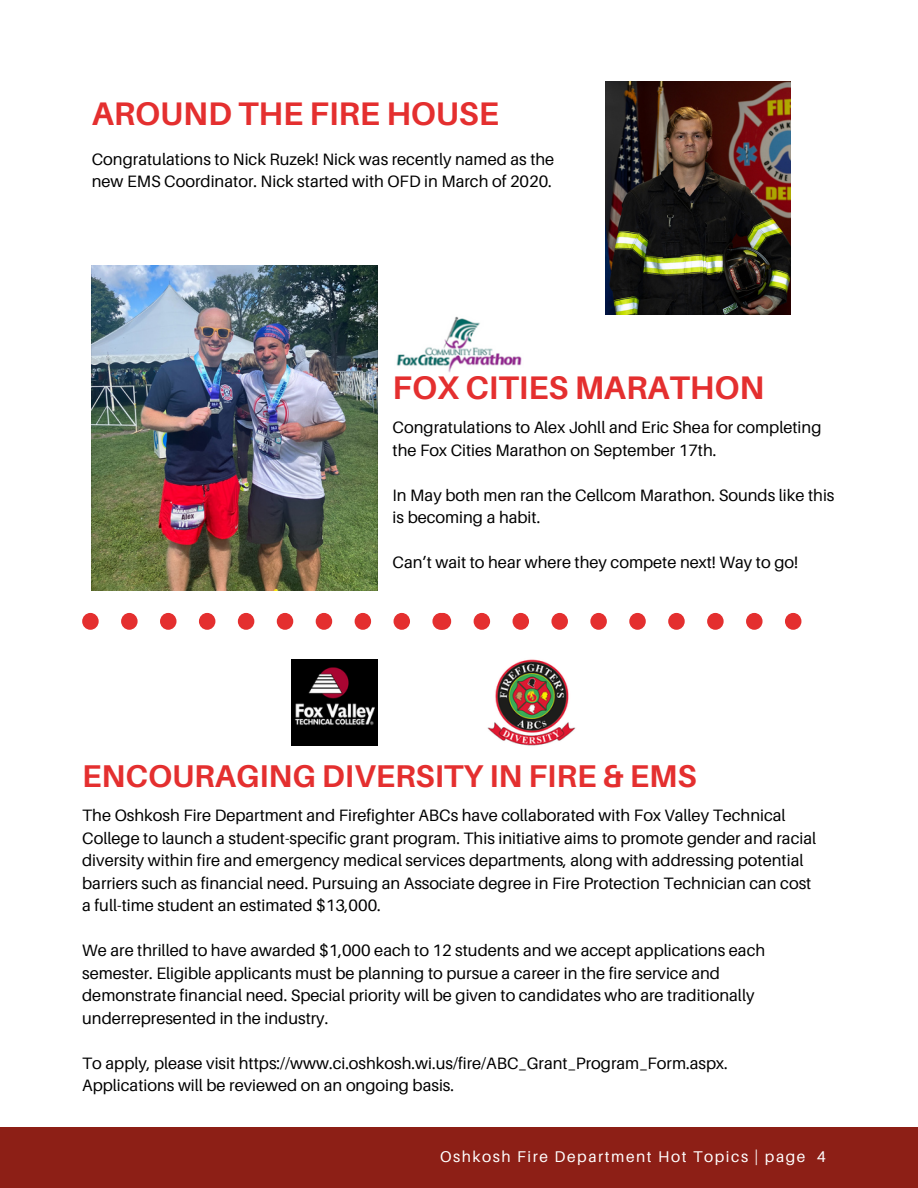
<style>
.page{position:relative;width:918px;height:1188px;background:#fff}
.page>*{position:absolute;margin:0;border:0;box-sizing:border-box;transform-origin:0 0}
.t1{font:700 32.7px "Aileron";color:#e42f2f}
.t2{font:700 31.5px "Aileron";color:#e42f2f}
.t3{font:16.5px/22.5px "Aileron";color:#000}
.t4{font:15.6px "Aileron";letter-spacing:.1em;color:#fff}
</style>
<div class="page">
<div style="left:0;top:1127px;width:918px;height:61px;background:#8d1f16"></div>
<img style="left:605px;top:82px;width:186px;height:232px">
<img style="left:291px;top:659px;width:87px;height:87px">
<img style="left:487px;top:659px;width:89px;height:87px">
<svg style="left:432px;top:613px;width:17px;height:17px"></svg>
<div style="left:394px;top:613px;width:16px;height:17px;background:#e42f2f;border-radius:50%"></div>
<div style="left:355px;top:613px;width:16px;height:17px;background:#e42f2f;border-radius:50%"></div>
<div style="left:316px;top:613px;width:16px;height:17px;background:#e42f2f;border-radius:50%"></div>
<div style="left:277px;top:613px;width:16px;height:17px;background:#e42f2f;border-radius:50%"></div>
<div style="left:238px;top:613px;width:16px;height:17px;background:#e42f2f;border-radius:50%"></div>
<div style="left:199px;top:613px;width:16px;height:17px;background:#e42f2f;border-radius:50%"></div>
<div style="left:160px;top:613px;width:17px;height:17px;background:#e42f2f;border-radius:50%"></div>
<div style="left:121px;top:613px;width:17px;height:17px;background:#e42f2f;border-radius:50%"></div>
<div style="left:82px;top:613px;width:17px;height:17px;background:#e42f2f;border-radius:50%"></div>
<img style="left:92px;top:265px;width:286px;height:325px">
<img style="left:396px;top:316px;width:126px;height:57px">
<div style="left:785px;top:613px;width:16px;height:17px;background:#e42f2f;border-radius:50%"></div>
<div style="left:746px;top:613px;width:17px;height:17px;background:#e42f2f;border-radius:50%"></div>
<div style="left:707px;top:613px;width:17px;height:17px;background:#e42f2f;border-radius:50%"></div>
<div style="left:668px;top:613px;width:17px;height:17px;background:#e42f2f;border-radius:50%"></div>
<div style="left:629px;top:613px;width:17px;height:17px;background:#e42f2f;border-radius:50%"></div>
<div style="left:590px;top:613px;width:17px;height:17px;background:#e42f2f;border-radius:50%"></div>
<div style="left:551px;top:613px;width:17px;height:17px;background:#e42f2f;border-radius:50%"></div>
<div style="left:513px;top:613px;width:16px;height:17px;background:#e42f2f;border-radius:50%"></div>
<div style="left:474px;top:613px;width:16px;height:17px;background:#e42f2f;border-radius:50%"></div>
<div style="left:435px;top:613px;width:16px;height:17px;background:#e42f2f;border-radius:50%"></div>
<p class="t1" style="left:92px;top:93px;width:409px">AROUND THE FIRE HOUSE</p>
<p class="t3" style="left:92px;top:148px;width:464px">Congratulations to Nick Ruzek! Nick was recently named as the new EMS Coordinator. Nick started with OFD in March of 2020.</p>
<p class="t1" style="left:393px;top:367px;width:373px">FOX CITIES MARATHON</p>
<p class="t3" style="left:393px;top:416px;width:430px">Congratulations to Alex Johll and Eric Shea for completing the Fox Cities Marathon on September 17th.</p>
<p class="t3" style="left:393px;top:483px;width:443px">In May both men ran the Cellcom Marathon. Sounds like this is becoming a habit.</p>
<p class="t3" style="left:393px;top:551px;width:407px">Can’t wait to hear where they compete next! Way to go!</p>
<p class="t2" style="left:82px;top:756px;width:616px">ENCOURAGING DIVERSITY IN FIRE &amp; EMS</p>
<p class="t3" style="left:82px;top:804px;width:736px">The Oshkosh Fire Department and Firefighter ABCs have collaborated with Fox Valley Technical College to launch a student-specific grant program. This initiative aims to promote gender and racial diversity within fire and emergency medical services departments, along with addressing potential barriers such as financial need. Pursuing an Associate degree in Fire Protection Technician can cost a full-time student an estimated $13,000.</p>
<p class="t3" style="left:82px;top:939px;width:684px">We are thrilled to have awarded $1,000 each to 12 students and we accept applications each semester. Eligible applicants must be planning to pursue a career in the fire service and demonstrate financial need. Special priority will be given to candidates who are traditionally underrepresented in the industry.</p>
<p class="t3" style="left:82px;top:1051px;width:647px">To apply, please visit https://www.ci.oshkosh.wi.us/fire/ABC_Grant_Program_Form.aspx.<br>Applications will be reviewed on an ongoing basis.</p>
<p class="t4" style="left:440px;top:1147px;width:387px">Oshkosh Fire Department Hot Topics | page 4</p>
</div>
